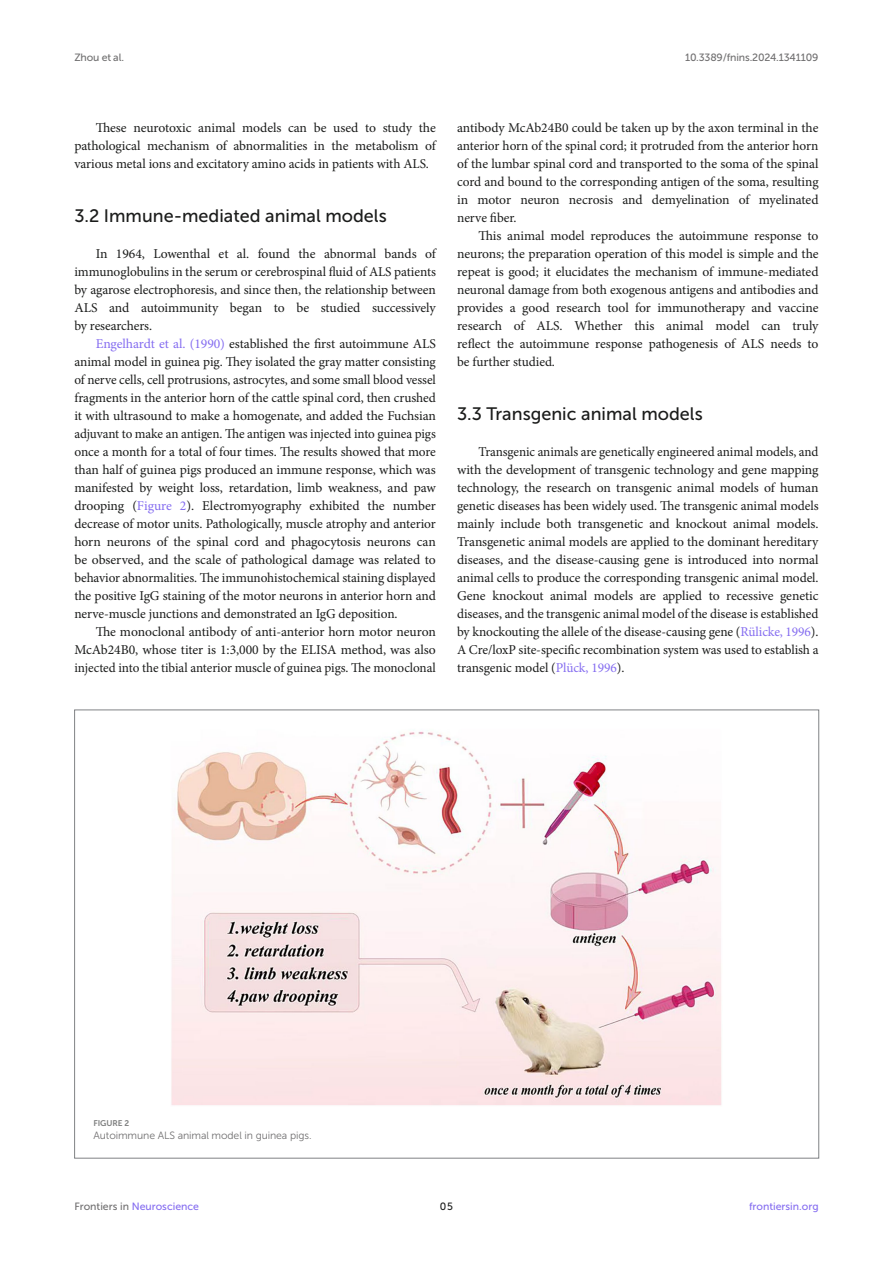
<style>
.page{position:relative;width:893px;height:1263px;background:#fff}
.page>*{position:absolute;margin:0;border:0;box-sizing:border-box;transform-origin:0 0}
.HEAD_2{font:18px "Museo Sans 500";color:#1b1c1b}
.TEXT{font:13.5px/18px "Minion Pro";letter-spacing:-.005em;color:#1b1c1b;text-align:justify}
.TEXT_FLUSH{font:13.5px/18px "Minion Pro";letter-spacing:-.005em;color:#1b1c1b;text-align:justify}
.t1{font:10.5px "Museo Sans 500";color:#856df0}
.FIG_LEG{font:10.5px "Museo Sans 300";letter-spacing:-.01em;color:#706f70}
.t2{font:10.5px "Museo Sans 500";letter-spacing:-.015em;color:#706f70}
.t3{font:10.5px "Museo Sans 500";color:#1b1c1b}
.FIG_HD{font:8.25px "Museo Sans 700";letter-spacing:-.01em;color:#7e7f7f}
.s1{color:#856df0}
.s2{color:#706f70}
</style>
<div class="page">
<img style="left:171px;top:731px;width:551px;height:375px">
<p class="t2" style="left:74px;top:51px;width:51px">Zhou et al.</p>
<p class="t2" style="left:685px;top:51px;width:135px">10.3389/fnins.2024.1341109</p>
<p class="TEXT" style="left:74px;top:119px;width:363px;text-indent:21px">These neurotoxic animal models can be used to study the pathological mechanism of abnormalities in the metabolism of various metal ions and excitatory amino acids in patients with ALS.</p>
<p class="HEAD_2" style="left:74px;top:206px;width:314px">3.2 Immune-mediated animal models</p>
<p class="TEXT_FLUSH" style="left:74px;top:245px;width:363px;text-indent:21px">In 1964, Lowenthal et al. found the abnormal bands of immunoglobulins in the serum or cerebrospinal fluid of ALS patients by agarose electrophoresis, and since then, the relationship between ALS and autoimmunity began to be studied successively by researchers.</p>
<p class="TEXT" style="left:74px;top:335px;width:363px;text-indent:21px"><span class="s1">Engelhardt et al. (1990)</span> established the first autoimmune ALS animal model in guinea pig. They isolated the gray matter consisting of nerve cells, cell protrusions, astrocytes, and some small blood vessel fragments in the anterior horn of the cattle spinal cord, then crushed it with ultrasound to make a homogenate, and added the Fuchsian adjuvant to make an antigen. The antigen was injected into guinea pigs once a month for a total of four times. The results showed that more than half of guinea pigs produced an immune response, which was manifested by weight loss, retardation, limb weakness, and paw drooping (<span class="s1">Figure 2</span>). Electromyography exhibited the number decrease of motor units. Pathologically, muscle atrophy and anterior horn neurons of the spinal cord and phagocytosis neurons can be observed, and the scale of pathological damage was related to behavior abnormalities. The immunohistochemical staining displayed the positive IgG staining of the motor neurons in anterior horn and nerve-muscle junctions and demonstrated an IgG deposition.</p>
<p class="TEXT" style="left:74px;top:623px;width:363px;text-indent:21px">The monoclonal antibody of anti-anterior horn motor neuron McAb24B0, whose titer is 1:3,000 by the ELISA method, was also injected into the tibial anterior muscle of guinea pigs. The monoclonal</p>
<p class="TEXT" style="left:457px;top:119px;width:363px">antibody McAb24B0 could be taken up by the axon terminal in the anterior horn of the spinal cord; it protruded from the anterior horn of the lumbar spinal cord and transported to the soma of the spinal cord and bound to the corresponding antigen of the soma, resulting in motor neuron necrosis and demyelination of myelinated nerve fiber.</p>
<p class="TEXT" style="left:457px;top:227px;width:363px;text-indent:21px">This animal model reproduces the autoimmune response to neurons; the preparation operation of this model is simple and the repeat is good; it elucidates the mechanism of immune-mediated neuronal damage from both exogenous antigens and antibodies and provides a good research tool for immunotherapy and vaccine research of ALS. Whether this animal model can truly reflect the autoimmune response pathogenesis of ALS needs to be further studied.</p>
<p class="HEAD_2" style="left:457px;top:404px;width:247px">3.3 Transgenic animal models</p>
<p class="TEXT_FLUSH" style="left:457px;top:443px;width:363px;text-indent:21px">Transgenic animals are genetically engineered animal models, and with the development of transgenic technology and gene mapping technology, the research on transgenic animal models of human genetic diseases has been widely used. The transgenic animal models mainly include both transgenetic and knockout animal models.<br>Transgenetic animal models are applied to the dominant hereditary diseases, and the disease-causing gene is introduced into normal animal cells to produce the corresponding transgenic animal model.<br>Gene knockout animal models are applied to recessive genetic diseases, and the transgenic animal model of the disease is established by knockouting the allele of the disease-causing gene (<span class="s1">Rülicke, 1996</span>).<br>A Cre/loxP site-specific recombination system was used to establish a transgenic model (<span class="s1">Plück, 1996</span>).</p>
<p class="FIG_HD" style="left:94px;top:1118px;width:37px">FIGURE 2</p>
<p class="FIG_LEG" style="left:94px;top:1130px;width:220px">Autoimmune ALS animal model in guinea pigs.</p>
<p class="t1" style="left:74px;top:1200px;width:126px"><span class="s2">Frontiers in</span> Neuroscience</p>
<p class="t3" style="left:440px;top:1200px;width:14px">05</p>
<p class="t1" style="left:749px;top:1200px;width:71px">frontiersin.org</p>
</div>
